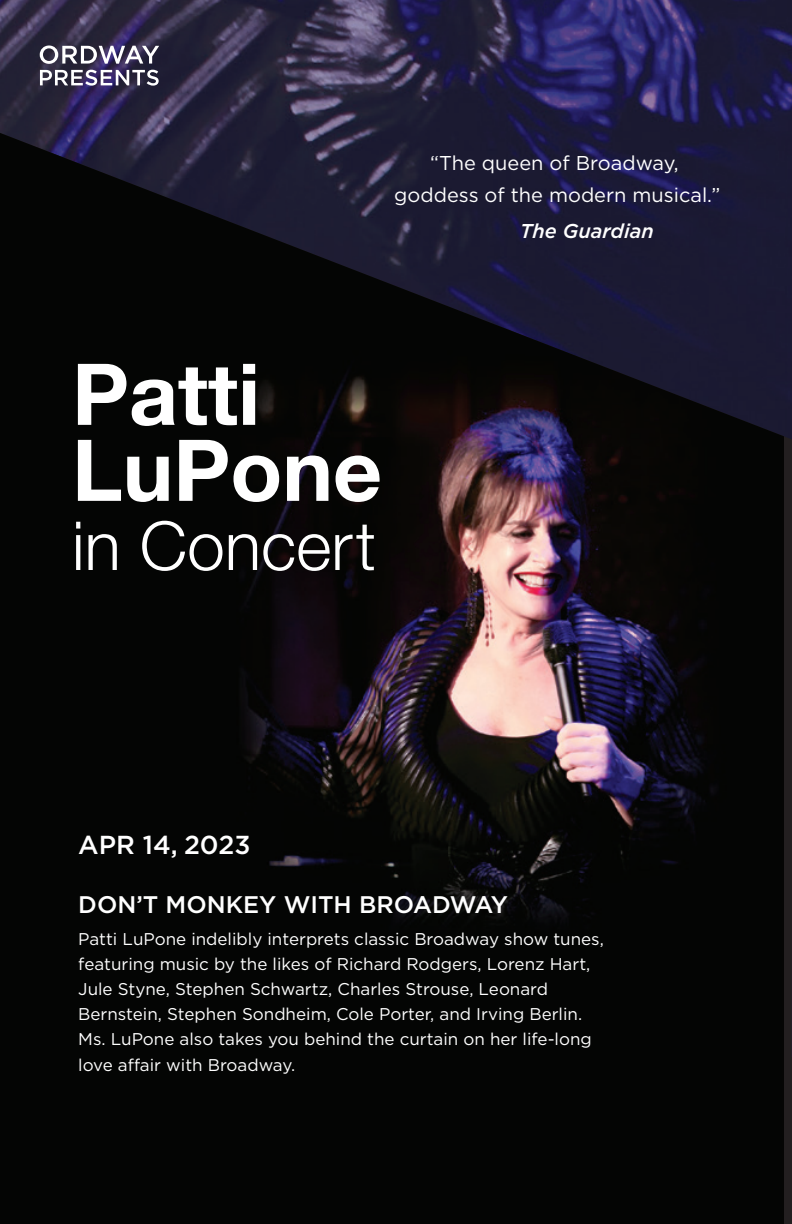
<style>
.page{position:relative;width:792px;height:1224px;background:#fff}
.page>*{position:absolute;margin:0;border:0;box-sizing:border-box;transform-origin:0 0}
.t1{font:700 85.4px "Helvetica Neue";color:#fff}
.t2{font:300 67.6px "Helvetica Neue";color:#fff}
.t3{font:500 26px "Gotham";color:#fff}
.t4{font:500 24px "Gotham";color:#fff}
.t5{font:20px/32px "Gotham";color:#fff;text-align:center}
.t6{font:italic 500 20px "Gotham";color:#fff}
.t7{font:17px/25.2px "Gotham";color:#fff}
</style>
<div class="page">
<img style="left:0;top:0;width:792px;height:133px">
<img style="left:0;top:133px;width:784px;height:1091px">
<svg style="left:40px;top:70px;width:119px;height:16px"></svg>
<svg style="left:40px;top:46px;width:119px;height:18px"></svg>
<p class="t5" style="left:394px;top:147px;width:327px">“The queen of Broadway, goddess of the modern musical.”</p>
<p class="t6" style="left:520px;top:218px;width:135px">The Guardian</p>
<p class="t1" style="left:72px;top:327px;width:190px">Patti</p>
<p class="t1" style="left:72px;top:403px;width:312px">LuPone</p>
<p class="t2" style="left:72px;top:491px;width:305px">in Concert</p>
<p class="t3" style="left:78px;top:830px;width:174px">APR 14, 2023</p>
<p class="t4" style="left:78px;top:891px;width:431px">DON’T MONKEY WITH BROADWAY</p>
<p class="t7" style="left:78px;top:926px;width:527px">Patti LuPone indelibly interprets classic Broadway show tunes, featuring music by the likes of Richard Rodgers, Lorenz Hart, Jule Styne, Stephen Schwartz, Charles Strouse, Leonard Bernstein, Stephen Sondheim, Cole Porter, and Irving Berlin.<br>Ms. LuPone also takes you behind the curtain on her life-long love affair with Broadway.</p>
</div>
